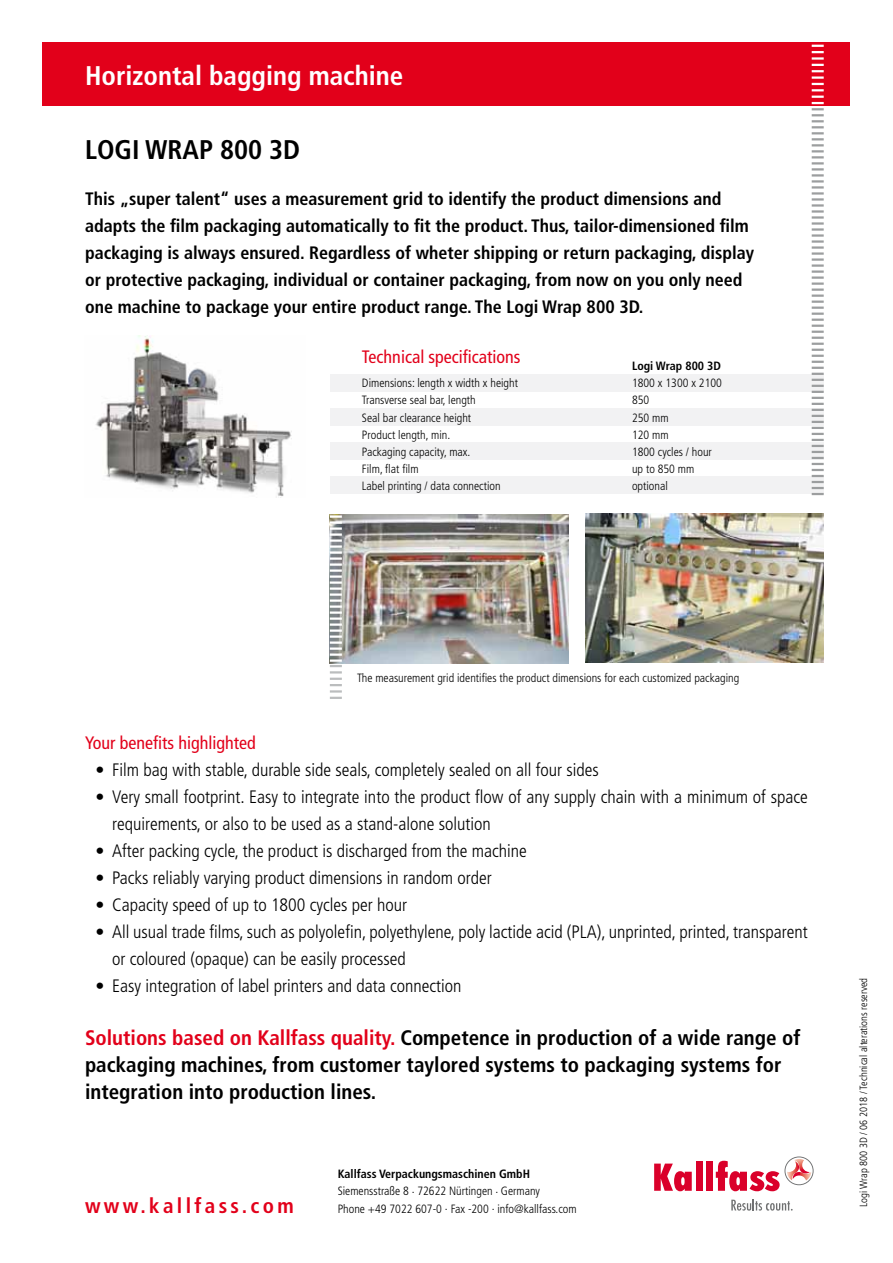
<style>
.page{position:relative;width:893px;height:1263px;background:#fff}
.page>*{position:absolute;margin:0;border:0;box-sizing:border-box;transform-origin:0 0}
.t1{font:700 condensed 27px "Frutiger LT Std";color:#fff}
.t2{font:700 condensed 27px "Frutiger LT Std";color:#000}
.t3{font:700 condensed 21px/27px "Frutiger LT Std";color:#000}
.t4{font:700 condensed 21px "Frutiger LT Std";letter-spacing:.16em;color:#e2001a}
.t5{font:300 condensed 18px/27px "Frutiger LT Std";color:#000}
.t6{font:700 condensed 18px/27px "Frutiger LT Std";color:#000}
.t7{font:condensed 18px "Frutiger LT Std";color:#e2001a}
.t8{font:300 condensed 12px/17.1px "Frutiger LT Std";color:#000}
.t9{font:700 condensed 12px "Frutiger LT Std";color:#000}
.t10{font:300 condensed 10.5px "Frutiger LT Std";color:#000}
.s1{color:#e2001a}
</style>
<div class="page">
<img style="left:95px;top:336px;width:197px;height:161px">
<img style="left:330px;top:514px;width:238px;height:149px">
<div style="left:43px;top:43px;width:807px;height:63px;background:#e2001a"></div>
<img style="left:586px;top:513px;width:238px;height:149px">
<div style="left:330px;top:375px;width:494px;height:17px;background:#f2f2f3"></div>
<div style="left:330px;top:409px;width:494px;height:17px;background:#f2f2f3"></div>
<div style="left:330px;top:443px;width:494px;height:17px;background:#f2f2f3"></div>
<div style="left:330px;top:477px;width:494px;height:17px;background:#f2f2f3"></div>
<svg style="left:330px;top:515px;width:12px;height:184px"></svg>
<svg style="left:812px;top:45px;width:12px;height:450px"></svg>
<svg style="left:654px;top:1163px;width:38px;height:28px"></svg>
<div style="left:696px;top:1161px;width:7px;height:30px;background:#da002a"></div>
<div style="left:706px;top:1161px;width:7px;height:30px;background:#da002a"></div>
<svg style="left:716px;top:1156px;width:98px;height:35px"></svg>
<svg style="left:731px;top:1199px;width:62px;height:11px"></svg>
<h1 class="t1" style="left:85px;top:59px;width:320px">Horizontal bagging machine</h1>
<h1 class="t2" style="left:85px;top:134px;width:217px">LOGI WRAP 800 3D</h1>
<p class="t6" style="left:85px;top:185px;width:671px">This „super talent“ uses a measurement grid to identify the product dimensions and adapts the film packaging automatically to fit the product. Thus, tailor-dimensioned film packaging is always ensured. Regardless of wheter shipping or return packaging, display or protective packaging, individual or container packaging, from now on you only need one machine to package your entire product range. The Logi Wrap 800 3D.</p>
<p class="t7" style="left:362px;top:346px;width:160px">Technical specifications</p>
<p class="t9" style="left:632px;top:359px;width:91px">Logi Wrap 800 3D</p>
<p class="t8" style="left:362px;top:375px;width:158px">Dimensions: length x width x height</p>
<p class="t8" style="left:632px;top:375px;width:91px">1800 x 1300 x 2100</p>
<p class="t8" style="left:362px;top:392px;width:115px">Transverse seal bar, length</p>
<p class="t8" style="left:632px;top:392px;width:19px">850</p>
<p class="t8" style="left:362px;top:409px;width:111px">Seal bar clearance height</p>
<p class="t8" style="left:632px;top:409px;width:38px">250 mm</p>
<p class="t8" style="left:362px;top:426px;width:90px">Product length, min.</p>
<p class="t8" style="left:632px;top:426px;width:38px">120 mm</p>
<p class="t8" style="left:362px;top:443px;width:110px">Packaging capacity, max.</p>
<p class="t8" style="left:632px;top:443px;width:81px">1800 cycles / hour</p>
<p class="t8" style="left:362px;top:460px;width:58px">Film, flat film</p>
<p class="t8" style="left:632px;top:460px;width:64px">up to 850 mm</p>
<p class="t8" style="left:362px;top:477px;width:140px">Label printing / data connection</p>
<p class="t8" style="left:632px;top:477px;width:37px">optional</p>
<p class="t8" style="left:357px;top:670px;width:384px">The measurement grid identifies the product dimensions for each customized packaging</p>
<p class="t7" style="left:85px;top:732px;width:172px">Your benefits highlighted</p>
<p class="t5" style="left:96px;top:756px;width:505px">• Film bag with stable, durable side seals, completely sealed on all four sides</p>
<p class="t5" style="left:112px;top:783px;width:697px;text-indent:-17px">• Very small footprint. Easy to integrate into the product flow of any supply chain with a minimum of space requirements, or also to be used as a stand-alone solution</p>
<p class="t5" style="left:96px;top:837px;width:433px">• After packing cycle, the product is discharged from the machine</p>
<p class="t5" style="left:96px;top:864px;width:398px">• Packs reliably varying product dimensions in random order</p>
<p class="t5" style="left:96px;top:891px;width:313px">• Capacity speed of up to 1800 cycles per hour</p>
<p class="t5" style="left:112px;top:918px;width:697px;text-indent:-17px">• All usual trade films, such as polyolefin, polyethylene, poly lactide acid (PLA), unprinted, printed, transparent or coloured (opaque) can be easily processed</p>
<p class="t5" style="left:96px;top:972px;width:367px">• Easy integration of label printers and data connection</p>
<p class="t3" style="left:85px;top:1024px;width:717px"><span class="s1">Solutions based on Kallfass quality.</span> Competence in production of a wide range of packaging machines, from customer taylored systems to packaging systems for integration into production lines.</p>
<p class="t4" style="left:85px;top:1193px;width:210px">www.kallfass.com</p>
<p class="t9" style="left:338px;top:1167px;width:194px">Kallfass Verpackungsmaschinen GmbH</p>
<p class="t8" style="left:338px;top:1183px;width:240px">Siemensstraße 8 . 72622 Nürtingen . Germany<br>Phone +49 7022 607-0 . Fax -200 . info@kallfass.com</p>
<p class="t10" style="left:857px;top:1207px;width:230px;rotate:-90deg">Logi Wrap 800 3D / 06 2018 / Technical alterations reserved</p>
</div>
